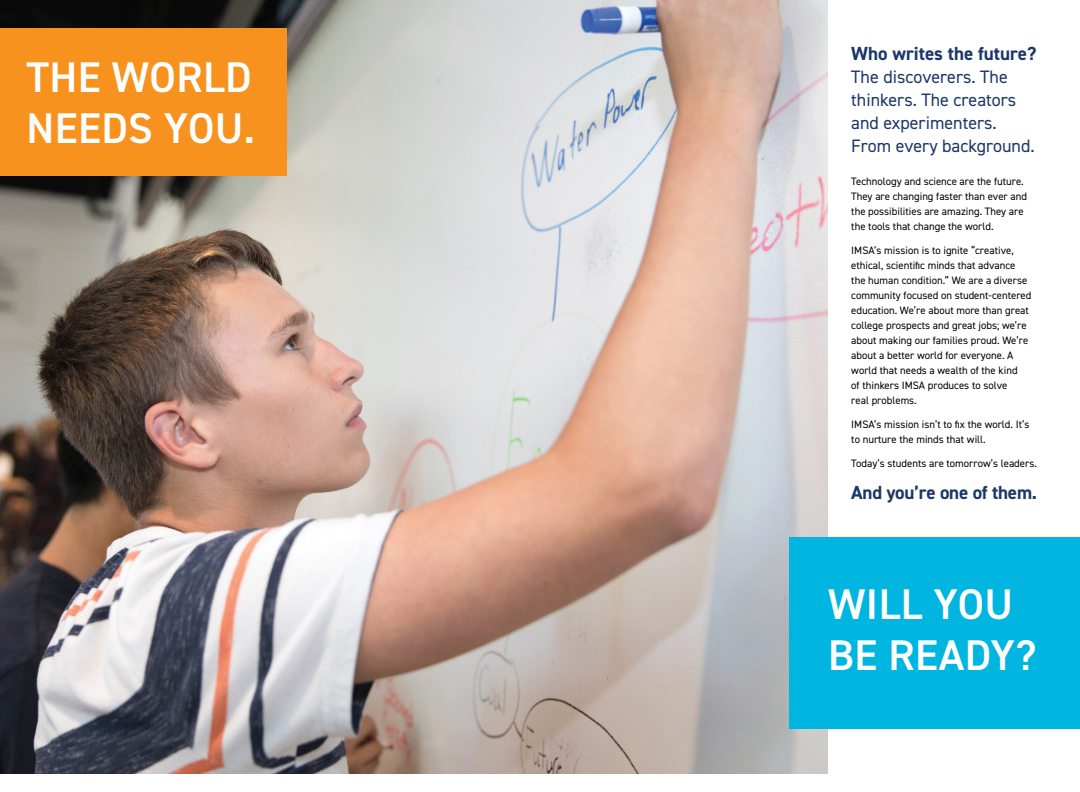
<style>
.page{position:relative;width:1080px;height:792px;background:#fff}
.page>*{position:absolute;margin:0;border:0;box-sizing:border-box;transform-origin:0 0}
.t1{font:600 43px/51px "DIN2014";letter-spacing:.01em;color:#fff}
.t2{font:700 19px "DIN2014";color:#1b3769}
.t3{font:18px/23px "DIN2014";color:#1b3769}
.t4{font:10.8px/15px "DIN2014";color:#000}
</style>
<div class="page">
<img style="left:0;top:0;width:828px;height:774px">
<div style="left:0;top:29px;width:287px;height:147px;background:#f7921e"></div>
<div style="left:789px;top:538px;width:291px;height:191px;background:#00b5df"></div>
<h1 class="t1" style="left:26px;top:50px;width:230px">THE WORLD<br>NEEDS YOU.</h1>
<h2 class="t2" style="left:851px;top:41px;width:186px">Who writes the future?</h2>
<h3 class="t3" style="left:851px;top:65px;width:185px">The discoverers. The thinkers. The creators and experimenters.<br>From every background.</h3>
<p class="t4" style="left:851px;top:174px;width:177px">Technology and science are the future.<br>They are changing faster than ever and the possibilities are amazing. They are the tools that change the world.</p>
<p class="t4" style="left:851px;top:243px;width:182px">IMSA’s mission is to ignite “creative, ethical, scientific minds that advance the human condition.” We are a diverse community focused on student-centered education. We’re about more than great college prospects and great jobs; we’re about making our families proud. We’re about a better world for everyone. A world that needs a wealth of the kind<br>of thinkers IMSA produces to solve<br>real problems.</p>
<p class="t4" style="left:851px;top:417px;width:180px">IMSA’s mission isn’t to fix the world. It’s to nurture the minds that will.</p>
<p class="t4" style="left:851px;top:456px;width:187px">Today’s students are tomorrow’s leaders.</p>
<h2 class="t2" style="left:851px;top:480px;width:187px">And you’re one of them.</h2>
<h1 class="t1" style="left:828px;top:578px;width:210px">WILL YOU<br>BE READY?</h1>
</div>
